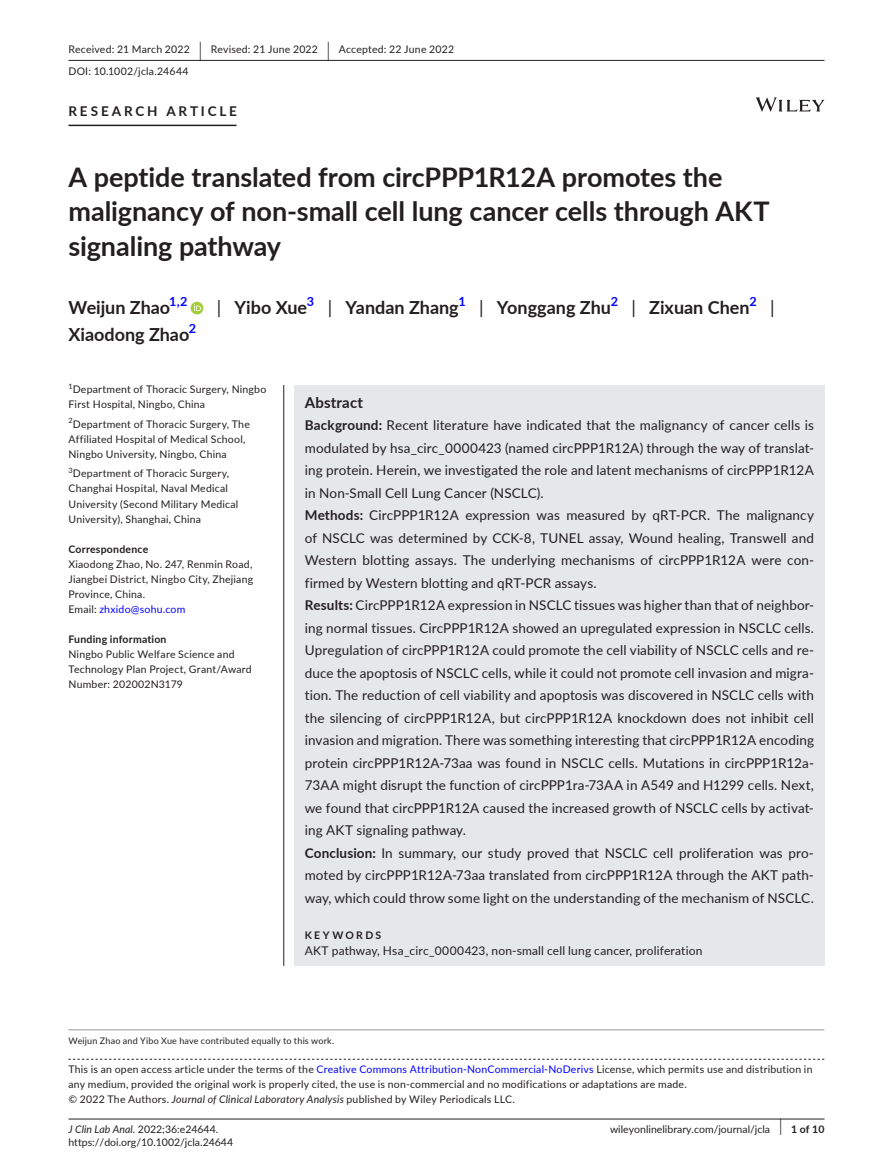
<style>
.page{position:relative;width:893px;height:1174px;background:#fff}
.page>*{position:absolute;margin:0;border:0;box-sizing:border-box;transform-origin:0 0}
.t1{font:700 27px/34.5px "Lato";letter-spacing:-.005em;color:#231f20}
.t2{font:700 18px "Lato";color:#231f20}
.t3{font:18px "Lato";color:#231f20}
.t4{font:700 15px "Lato";letter-spacing:.015em;color:#231f20}
.t5{font:13.5px/22.5px "Lato";letter-spacing:.01em;color:#231f20}
.t6{font:700 13.5px "Lato";letter-spacing:.21em;color:#231f20}
.t7{font:700 12.6px "Lato";color:#00f}
.t8{font:12px "Lato";letter-spacing:.015em;color:#231f20}
.t9{font:10.5px/15px "Lato";letter-spacing:.02em;color:#231f20}
.t10{font:10.5px "Lato";color:#231f20}
.t11{font:700 10.5px "Lato";letter-spacing:.02em;color:#231f20}
.t12{font:700 10.5px "Lato";letter-spacing:.22em;color:#231f20}
.t13{font:9px "Lato";letter-spacing:.025em;color:#231f20}
.t14{font:7.35px "Lato";color:#231f20}
.s1{font-size:19.65px}
.s2{font-weight:400}
.s3{color:#00f}
.s4{font-weight:700}
.s5{font-style:italic}
.s6{font-weight:400;font-size:17.4px}
</style>
<div class="page">
<hr style="left:68px;top:1118px;width:756px;height:1px;background:#231f20">
<svg style="left:756px;top:97px;width:68px;height:15px"></svg>
<hr style="left:68px;top:60px;width:756px;height:1px;background:#231f20">
<hr style="left:68px;top:125px;width:169px;height:1px;background:#231f20">
<div style="left:191px;top:302px;width:12px;height:12px;background:#a5cd39;border-radius:50%"></div>
<svg style="left:194px;top:304px;width:7px;height:7px"></svg>
<div style="left:294px;top:385px;width:530px;height:580px;background:#e6e7e9"></div>
<hr style="left:283px;top:385px;width:1px;height:580px;background:#231f20">
<svg style="left:68px;top:1058px;width:756px;height:1px"></svg>
<hr style="left:68px;top:1029px;width:756px;height:1px;background:#939598">
<p class="t9" style="left:68px;top:38px;width:387px;line-height:21.8px">Received: 21 March 2022 <span class="s1">|</span> Revised: 21 June 2022 <span class="s1">|</span> Accepted: 22 June 2022<br>DOI: 10.1002/jcla.24644</p>
<p class="t6" style="left:68px;top:101px;width:170px">RESEARCH ARTICLE</p>
<h1 class="t1" style="left:68px;top:159px;width:703px">A peptide translated from circPPP1R12A promotes the malignancy of non-small cell lung cancer cells through AKT signaling pathway</h1>
<h2 class="t2" style="left:68px;top:295px;width:103px">Weijun Zhao</h2>
<p class="t7" style="left:169px;top:292px;width:20px">1,2</p>
<h2 class="t2" style="left:217px;top:295px;width:92px"><span class="s2">|</span> Yibo Xue</h2>
<p class="t7" style="left:307px;top:292px;width:9px">3</p>
<h2 class="t2" style="left:328px;top:295px;width:132px"><span class="s2">|</span> Yandan Zhang</h2>
<p class="t7" style="left:458px;top:292px;width:9px">1</p>
<h2 class="t2" style="left:479px;top:295px;width:133px"><span class="s2">|</span> Yonggang Zhu</h2>
<p class="t7" style="left:611px;top:292px;width:9px">2</p>
<h2 class="t2" style="left:632px;top:295px;width:120px"><span class="s2">|</span> Zixuan Chen</h2>
<p class="t7" style="left:749px;top:292px;width:9px">2</p>
<h2 class="t3" style="left:770px;top:295px;width:6px">|</h2>
<h2 class="t2" style="left:68px;top:322px;width:122px">Xiaodong Zhao</h2>
<p class="t7" style="left:189px;top:319px;width:9px">2</p>
<p class="t14" style="left:68px;top:381px;width:6px">1</p>
<p class="t9" style="left:68px;top:382px;width:199px;text-indent:4px">Department of Thoracic Surgery, Ningbo<br>First Hospital, Ningbo, China</p>
<p class="t9" style="left:68px;top:416px;width:183px"><sup>2</sup>Department of Thoracic Surgery, The<br>Affiliated Hospital of Medical School,<br>Ningbo University, Ningbo, China</p>
<p class="t9" style="left:68px;top:466px;width:171px"><sup>3</sup>Department of Thoracic Surgery, Changhai Hospital, Naval Medical University (Second Military Medical University), Shanghai, China</p>
<p class="t11" style="left:68px;top:541px;width:81px">Correspondence</p>
<p class="t9" style="left:68px;top:556px;width:186px">Xiaodong Zhao, No. 247, Renmin Road,<br>Jiangbei District, Ningbo City, Zhejiang<br>Province, China.<br>Email: <span class="s3">zhxido@sohu.com</span></p>
<p class="t11" style="left:68px;top:631px;width:100px">Funding information</p>
<p class="t9" style="left:68px;top:646px;width:185px">Ningbo Public Welfare Science and<br>Technology Plan Project, Grant/Award<br>Number: 202002N3179</p>
<p class="t4" style="left:305px;top:391px;width:60px">Abstract</p>
<p class="t5" style="left:305px;top:413px;width:511px"><span class="s4">Background:</span> Recent literature have indicated that the malignancy of cancer cells is modulated by hsa_circ_0000423 (named circPPP1R12A) through the way of translat&shy;ing protein. Herein, we investigated the role and latent mechanisms of circPPP1R12A in Non-Small Cell Lung Cancer (NSCLC).<br><span class="s4">Methods:</span> CircPPP1R12A expression was measured by qRT-PCR. The malignancy of NSCLC was determined by CCK-8, TUNEL assay, Wound healing, Transwell and Western blotting assays. The underlying mechanisms of circPPP1R12A were con&shy;firmed by Western blotting and qRT-PCR assays.<br><span class="s4">Results:</span> CircPPP1R12A expression in NSCLC tissues was higher than that of neighbor&shy;ing normal tissues. CircPPP1R12A showed an upregulated expression in NSCLC cells.<br>Upregulation of circPPP1R12A could promote the cell viability of NSCLC cells and re&shy;duce the apoptosis of NSCLC cells, while it could not promote cell invasion and migra&shy;tion. The reduction of cell viability and apoptosis was discovered in NSCLC cells with the silencing of circPPP1R12A, but circPPP1R12A knockdown does not inhibit cell invasion and migration. There was something interesting that circPPP1R12A encoding protein circPPP1R12A-73aa was found in NSCLC cells. Mutations in circPPP1R12a-73AA might disrupt the function of circPPP1ra-73AA in A549 and H1299 cells. Next, we found that circPPP1R12A caused the increased growth of NSCLC cells by activat&shy;ing AKT signaling pathway.<br><span class="s4">Conclusion:</span> In summary, our study proved that NSCLC cell proliferation was pro&shy;moted by circPPP1R12A-73aa translated from circPPP1R12A through the AKT path&shy;way, which could throw some light on the understanding of the mechanism of NSCLC.</p>
<p class="t12" style="left:305px;top:927px;width:78px">KEYWORDS</p>
<p class="t8" style="left:305px;top:942px;width:399px">AKT pathway, Hsa_circ_0000423, non-small cell lung cancer, proliferation</p>
<p class="t13" style="left:68px;top:1034px;width:267px">Weijun Zhao and Yibo Xue have contributed equally to this work.</p>
<p class="t9" style="left:68px;top:1061px;width:746px">This is an open access article under the terms of the <span class="s3">Creative Commons Attribution-NonCommercial-NoDerivs</span> License, which permits use and distribution in any medium, provided the original work is properly cited, the use is non-commercial and no modifications or adaptations are made.<br>© 2022 The Authors. <span class="s5">Journal of Clinical Laboratory Analysis</span> published by Wiley Periodicals LLC.</p>
<p class="t10" style="left:68px;top:1121px;width:151px"><span class="s5">J Clin Lab Anal.</span> 2022;36:e24644.</p>
<p class="t11" style="left:779px;top:1121px;width:46px"><span class="s6">|</span> 1 of 10</p>
<p class="t10" style="left:68px;top:1135px;width:166px">https://doi.org/10.1002/jcla.24644</p>
<p class="t10" style="left:610px;top:1121px;width:162px">wileyonlinelibrary.com/journal/jcla</p>
</div>
